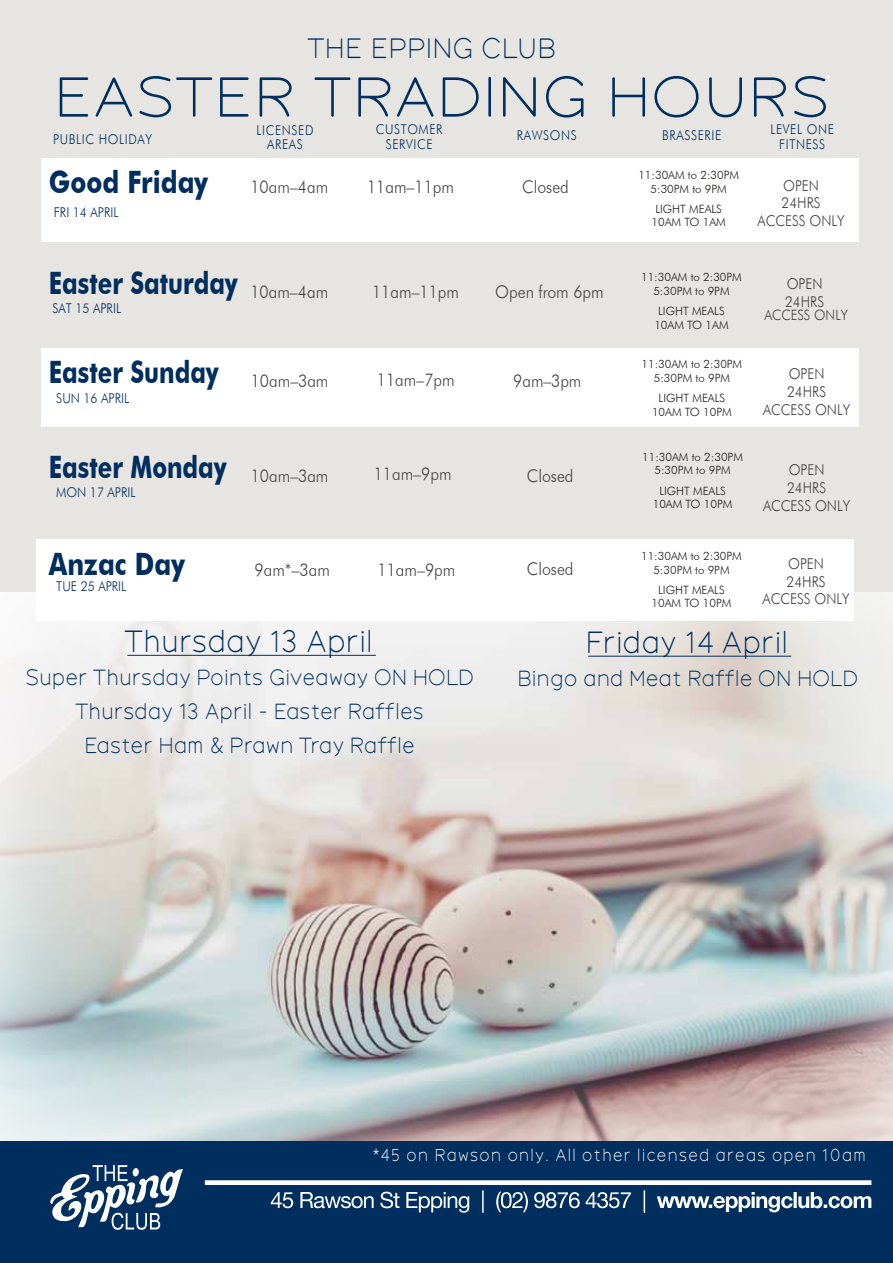
<style>
.page{position:relative;width:893px;height:1263px;background:#fff}
.page>*{position:absolute;margin:0;border:0;box-sizing:border-box;transform-origin:0 0}
.t1{font:54.15px "Prism";color:#002e5f}
.t2{font:700 30.9px "Futura BT";color:#002e5f;scale:.77 1}
.t3{font:700 30.9px "Futura BT";color:#002e5f;scale:.83 1}
.t4{font:29.7px "Prism";letter-spacing:-.015em;color:#002e5f;scale:.89 1}
.t5{font:27.15px "Prism";color:#002e5f;scale:.9 1}
.t6{font:21.15px/33.6px "Prism";letter-spacing:-.015em;color:#002e5f;text-align:center;scale:.89 1}
.t7{font:300 17.55px "Futura BT";color:#424243;scale:.91 1}
.t8{font:16.65px "Prism";letter-spacing:.05em;color:#fff;scale:.87 1}
.t9{font:300 15px/17.9px "Futura BT";color:#424243;text-align:center;scale:.91 1}
.t10{font:300 14.4px "Futura BT";color:#424243;scale:.91 1}
.t11{font:300 13.5px/14.5px "Futura BT";letter-spacing:.05em;color:#002e5f;text-align:center;scale:.9 1}
.t12{font:300 13.5px "Futura BT";color:#002e5f;scale:.91 1}
.t13{font:300 11.4px/13.6px "Futura BT";color:#1d1d1b;text-align:center}
</style>
<div class="page">
<img style="left:0;top:591px;width:893px;height:551px">
<div style="left:0;top:0;width:893px;height:591px;background:#e7e5e1"></div>
<div style="left:0;top:1142px;width:893px;height:121px;background:#002e5f"></div>
<div style="left:36px;top:539px;width:818px;height:82px;background:#fff"></div>
<div style="left:41px;top:348px;width:818px;height:79px;background:#fff"></div>
<div style="left:41px;top:158px;width:818px;height:84px;background:#fff"></div>
<hr style="left:128px;top:655px;width:248px;height:1px;background:#002e5f">
<hr style="left:588px;top:656px;width:203px;height:1px;background:#002e5f">
<svg style="left:50px;top:1165px;width:133px;height:65px"></svg>
<div style="left:205px;top:1180px;width:666px;height:5px;background:#fff"></div>
<svg style="left:271px;top:1190px;width:600px;height:23px"></svg>
<h3 class="t5" style="left:310px;top:37px;width:278px">THE EPPING CLUB</h3>
<h1 class="t1" style="left:60px;top:74px;width:778px">EASTER TRADING HOURS</h1>
<p class="t11" style="left:53px;top:132px;width:111px">PUBLIC HOLIDAY</p>
<p class="t11" style="left:257px;top:123px;width:65px">LICENSED<br>AREAS</p>
<p class="t11" style="left:376px;top:122px;width:76px">CUSTOMER<br>SERVICE</p>
<p class="t11" style="left:517px;top:128px;width:68px">RAWSONS</p>
<p class="t11" style="left:662px;top:128px;width:67px">BRASSERIE</p>
<p class="t11" style="left:770px;top:122px;width:72px">LEVEL ONE<br>FITNESS</p>
<h3 class="t7" style="left:367px;top:176px;width:97px">11am–11pm</h3>
<h2 class="t3" style="left:49px;top:164px;width:194px">Good Friday</h2>
<h3 class="t7" style="left:250px;top:176px;width:87px">10am–4am</h3>
<h3 class="t7" style="left:522px;top:176px;width:53px">Closed</h3>
<h3 class="t9" style="left:758px;top:176px;width:97px">OPEN<br>24HRS<br>ACCESS ONLY</h3>
<p class="t13" style="left:638px;top:168px;width:102px">11:30AM to 2:30PM<br>5:30PM to 9PM</p>
<p class="t13" style="left:652px;top:202px;width:76px">LIGHT MEALS<br>10AM TO 1AM</p>
<p class="t12" style="left:54px;top:204px;width:73px">FRI 14 APRIL</p>
<h2 class="t2" style="left:49px;top:264px;width:364px">Easter Saturday <sub>10am–4am</sub></h2>
<p class="t12" style="left:52px;top:300px;width:77px">SAT 15 APRIL</p>
<h2 class="t2" style="left:49px;top:354px;width:365px">Easter Sunday <sub>10am–3am</sub></h2>
<p class="t12" style="left:56px;top:390px;width:82px">SUN 16 APRIL</p>
<h2 class="t2" style="left:49px;top:448px;width:365px">Easter Monday <sub>10am–3am</sub></h2>
<p class="t12" style="left:56px;top:484px;width:89px">MON 17 APRIL</p>
<h3 class="t7" style="left:372px;top:281px;width:97px">11am–11pm</h3>
<h3 class="t7" style="left:495px;top:281px;width:121px">Open from 6pm</h3>
<h3 class="t7" style="left:377px;top:369px;width:87px">11am–7pm</h3>
<h3 class="t7" style="left:374px;top:463px;width:87px">11am–9pm</h3>
<h3 class="t7" style="left:513px;top:370px;width:76px">9am–3pm</h3>
<h3 class="t7" style="left:527px;top:465px;width:53px">Closed</h3>
<p class="t13" style="left:641px;top:270px;width:102px">11:30AM to 2:30PM<br>5:30PM to 9PM</p>
<p class="t13" style="left:654px;top:304px;width:76px">LIGHT MEALS<br>10AM TO 1AM</p>
<p class="t13" style="left:641px;top:357px;width:102px">11:30AM to 2:30PM<br>5:30PM to 9PM</p>
<p class="t13" style="left:652px;top:391px;width:81px">LIGHT MEALS<br>10AM TO 10PM</p>
<p class="t13" style="left:642px;top:450px;width:102px">11:30AM to 2:30PM<br>5:30PM to 9PM</p>
<p class="t13" style="left:653px;top:483px;width:81px">LIGHT MEALS<br>10AM TO 10PM</p>
<h3 class="t9" style="left:785px;top:275px;width:44px;text-align:left">OPEN<br>24HRS</h3>
<p class="t10" style="left:764px;top:307px;width:93px">ACCESS ONLY</p>
<h3 class="t9" style="left:763px;top:365px;width:97px">OPEN<br>24HRS<br>ACCESS ONLY</h3>
<h3 class="t9" style="left:763px;top:460px;width:97px">OPEN<br>24HRS<br>ACCESS ONLY</h3>
<h2 class="t3" style="left:49px;top:545px;width:166px">Anzac Day</h2>
<h3 class="t7" style="left:255px;top:559px;width:84px">9am*–3am</h3>
<p class="t12" style="left:56px;top:578px;width:79px">TUE 25 APRIL</p>
<h3 class="t7" style="left:377px;top:559px;width:87px">11am–9pm</h3>
<h3 class="t4" style="left:128px;top:629px;width:280px">Thursday 13 April</h3>
<h3 class="t6" style="left:27px;top:662px;width:506px">Super Thursday Points Giveaway ON HOLD<br>Thursday 13 April - Easter Raffles<br>Easter Ham &amp; Prawn Tray Raffle</h3>
<p class="t13" style="left:641px;top:549px;width:102px">11:30AM to 2:30PM<br>5:30PM to 9PM</p>
<p class="t13" style="left:652px;top:583px;width:81px">LIGHT MEALS<br>10AM TO 10PM</p>
<h3 class="t4" style="left:588px;top:629px;width:229px">Friday 14 April</h3>
<h3 class="t6" style="left:519px;top:663px;width:385px">Bingo and Meat Raffle ON HOLD</h3>
<h3 class="t9" style="left:763px;top:554px;width:97px">OPEN<br>24HRS<br>ACCESS ONLY</h3>
<h3 class="t7" style="left:527px;top:558px;width:53px">Closed</h3>
<h3 class="t8" style="left:373px;top:1147px;width:570px">*45 on Rawson only. All other licensed areas open 10am</h3>
</div>
